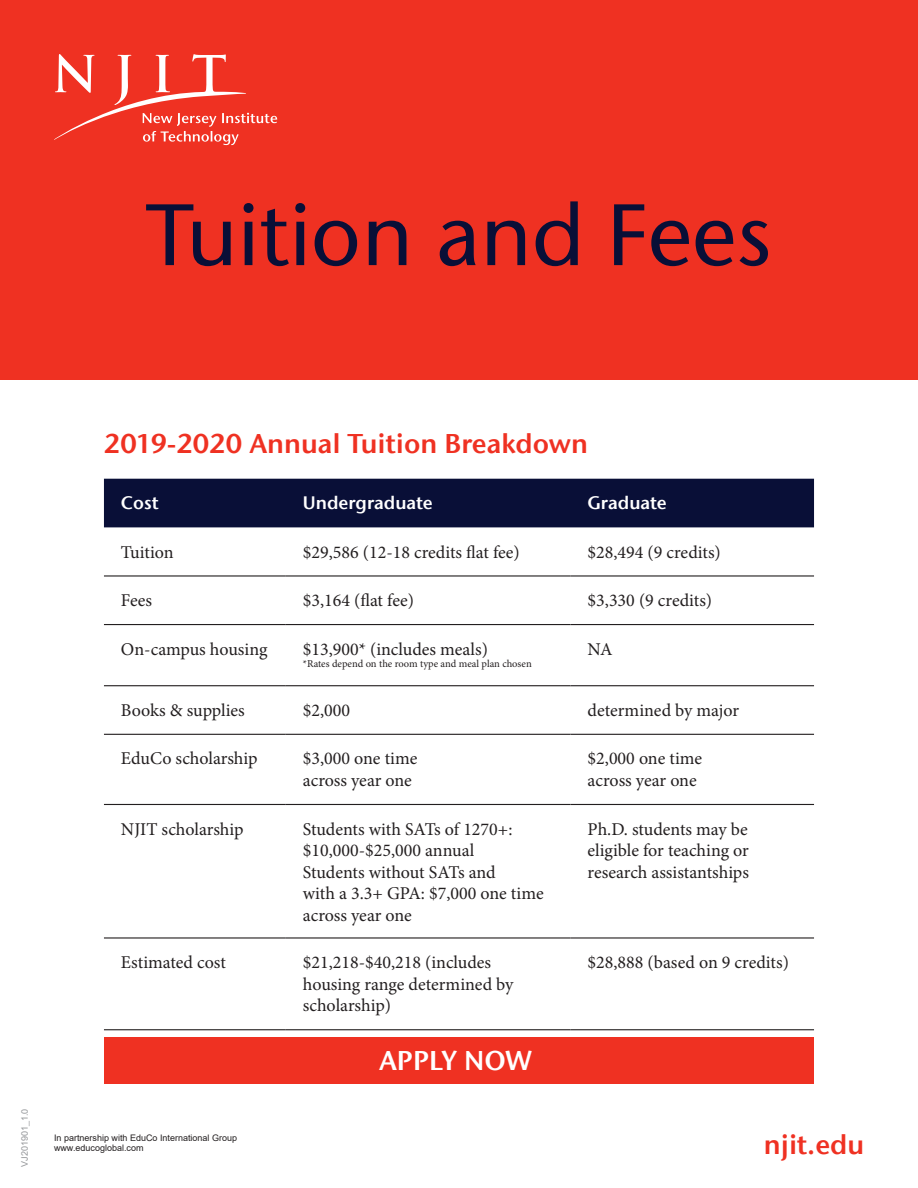
<style>
.page{position:relative;width:918px;height:1188px;background:#fff}
.page>*{position:absolute;margin:0;border:0;box-sizing:border-box;transform-origin:0 0}
.t1{font:500 86.85px "Stone Sans ITCW01";color:#090f37}
.t2{font:600 27px "Stone Sans ITCW01";color:#ef3122}
.t3{font:600 27px "Stone Sans ITCW01";color:#fff}
.t4{font:18px/21.6px "Minion Pro";color:#231f20}
.t5{font:600 18px "Stone Sans ITCW01";color:#fff}
.t6{font:10.5px "Minion Pro";color:#231f20}
.t7{font:9px/10.8px "Arial";color:#231f20}
.t8{font:9px "Arial";color:#939598}
</style>
<div class="page">
<div style="left:0;top:0;width:918px;height:380px;background:#ef3122"></div>
<div style="left:104px;top:1037px;width:709px;height:47px;background:#ef3122"></div>
<svg style="left:54px;top:54px;width:223px;height:91px"></svg>
<div style="left:104px;top:479px;width:710px;height:48px;background:#090f37"></div>
<hr style="left:104px;top:575px;width:182px;height:2px;background:#231f20">
<hr style="left:286px;top:575px;width:285px;height:2px;background:#231f20">
<hr style="left:571px;top:575px;width:243px;height:2px;background:#231f20">
<hr style="left:104px;top:624px;width:182px;height:1px;background:#231f20">
<hr style="left:286px;top:624px;width:285px;height:1px;background:#231f20">
<hr style="left:571px;top:624px;width:243px;height:1px;background:#231f20">
<hr style="left:104px;top:685px;width:182px;height:1px;background:#231f20">
<hr style="left:286px;top:685px;width:285px;height:1px;background:#231f20">
<hr style="left:571px;top:685px;width:243px;height:1px;background:#231f20">
<hr style="left:104px;top:734px;width:182px;height:1px;background:#231f20">
<hr style="left:286px;top:734px;width:285px;height:1px;background:#231f20">
<hr style="left:571px;top:734px;width:243px;height:1px;background:#231f20">
<hr style="left:104px;top:804px;width:182px;height:1px;background:#231f20">
<hr style="left:286px;top:804px;width:285px;height:1px;background:#231f20">
<hr style="left:571px;top:804px;width:243px;height:1px;background:#231f20">
<hr style="left:104px;top:937px;width:182px;height:2px;background:#231f20">
<hr style="left:286px;top:937px;width:285px;height:2px;background:#231f20">
<hr style="left:571px;top:937px;width:243px;height:2px;background:#231f20">
<hr style="left:104px;top:1029px;width:182px;height:1px;background:#231f20">
<hr style="left:286px;top:1029px;width:285px;height:1px;background:#231f20">
<hr style="left:571px;top:1029px;width:243px;height:1px;background:#231f20">
<h1 class="t1" style="left:146px;top:182px;width:628px">Tuition and Fees</h1>
<p class="t8" style="left:18px;top:1167px;width:60px;rotate:-90deg">VJ201901_1.0</p>
<h2 class="t2" style="left:104px;top:427px;width:486px">2019-2020 Annual Tuition Breakdown</h2>
<p class="t5" style="left:121px;top:491px;width:39px">Cost</p>
<p class="t5" style="left:303px;top:491px;width:131px">Undergraduate</p>
<p class="t5" style="left:588px;top:491px;width:81px">Graduate</p>
<p class="t4" style="left:121px;top:541px;width:54px">Tuition</p>
<p class="t4" style="left:303px;top:541px;width:218px">$29,586 (12-18 credits flat fee)</p>
<p class="t4" style="left:588px;top:541px;width:135px">$28,494 (9 credits)</p>
<p class="t4" style="left:121px;top:590px;width:33px">Fees</p>
<p class="t4" style="left:303px;top:590px;width:113px">$3,164 (flat fee)</p>
<p class="t4" style="left:588px;top:590px;width:126px">$3,330 (9 credits)</p>
<p class="t4" style="left:121px;top:638px;width:148px">On-campus housing</p>
<p class="t4" style="left:303px;top:638px;width:187px">$13,900* (includes meals)</p>
<p class="t6" style="left:303px;top:657px;width:230px">*Rates depend on the room type and meal plan chosen</p>
<p class="t4" style="left:588px;top:638px;width:27px">NA</p>
<p class="t4" style="left:121px;top:699px;width:125px">Books &amp; supplies</p>
<p class="t4" style="left:303px;top:699px;width:49px">$2,000</p>
<p class="t4" style="left:588px;top:699px;width:153px">determined by major</p>
<p class="t4" style="left:121px;top:748px;width:138px">EduCo scholarship</p>
<p class="t4" style="left:303px;top:748px;width:116px">$3,000 one time across year one</p>
<p class="t4" style="left:588px;top:748px;width:116px">$2,000 one time across year one</p>
<p class="t4" style="left:121px;top:818px;width:124px">NJIT scholarship</p>
<p class="t4" style="left:303px;top:818px;width:242px">Students with SATs of 1270+: $10,000-$25,000 annual<br>Students without SATs and<br>with a 3.3+ GPA: $7,000 one time across year one</p>
<p class="t4" style="left:588px;top:818px;width:163px;text-align:justify">Ph.D. students may be eligible for teaching or research assistantships</p>
<p class="t4" style="left:121px;top:952px;width:106px">Estimated cost</p>
<p class="t4" style="left:303px;top:952px;width:212px">$21,218-$40,218 (includes housing range determined by scholarship)</p>
<p class="t4" style="left:588px;top:952px;width:203px">$28,888 (based on 9 credits)</p>
<p class="t7" style="left:54px;top:1132px;width:185px">In partnership with EduCo International Group www.educoglobal.com</p>
<h2 class="t3" style="left:379px;top:1044px;width:154px">APPLY NOW</h2>
<h2 class="t2" style="left:764px;top:1127px;width:102px">njit.edu</h2>
</div>
